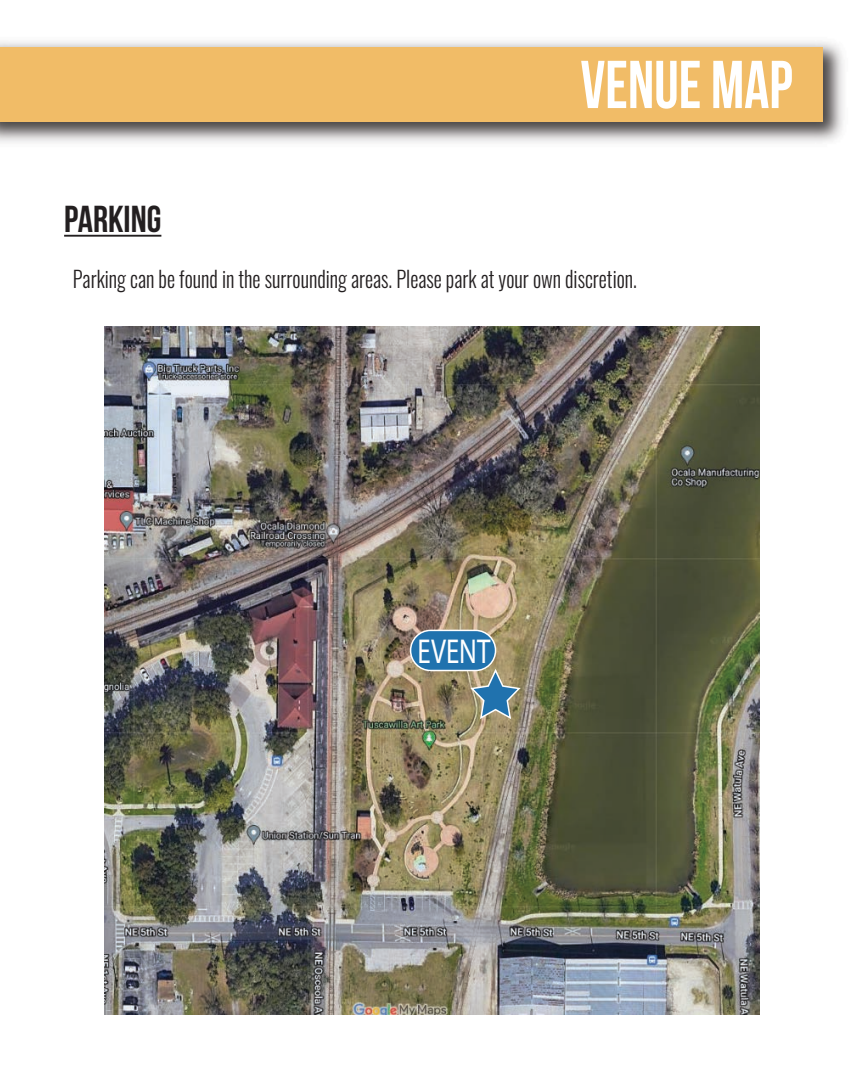
<style>
.page{position:relative;width:864px;height:1080px;background:#fff}
.page>*{position:absolute;margin:0;border:0;box-sizing:border-box;transform-origin:0 0}
.t1{font:700 67.5px "Bebas Neue";color:#fff;scale:.91 1}
.t2{font:700 37.5px "Bebas Neue";color:#231f20}
.t3{font:34.65px "Myriad Pro";color:#fff;scale:.78 1}
.t4{font:300 22.5px "Oswald";color:#231f20;scale:.9 1}
</style>
<div class="page">
<img style="left:0;top:41px;width:844px;height:102px">
<div style="left:0;top:47px;width:823px;height:75px;background:#f1bc67"></div>
<hr style="left:64px;top:235px;width:97px;height:2px;background:#231f20">
<img style="left:104px;top:326px;width:656px;height:689px">
<div style="left:411px;top:630px;width:85px;height:41px;background:#2072ae;border-radius:20px"></div>
<div style="left:410px;top:630px;width:86px;height:41px;border:2px solid #fff;border-radius:20px"></div>
<svg style="left:469px;top:667px;width:53px;height:54px;background:#83938d"></svg>
<h1 class="t1" style="left:580px;top:48px;width:235px">VENUE MAP</h1>
<h2 class="t2" style="left:64px;top:198px;width:99px">PARKING</h2>
<p class="t4" style="left:73px;top:259px;width:628px">Parking can be found in the surrounding areas. Please park at your own discretion.</p>
<h3 class="t3" style="left:418px;top:630px;width:95px">EVENT</h3>
</div>
